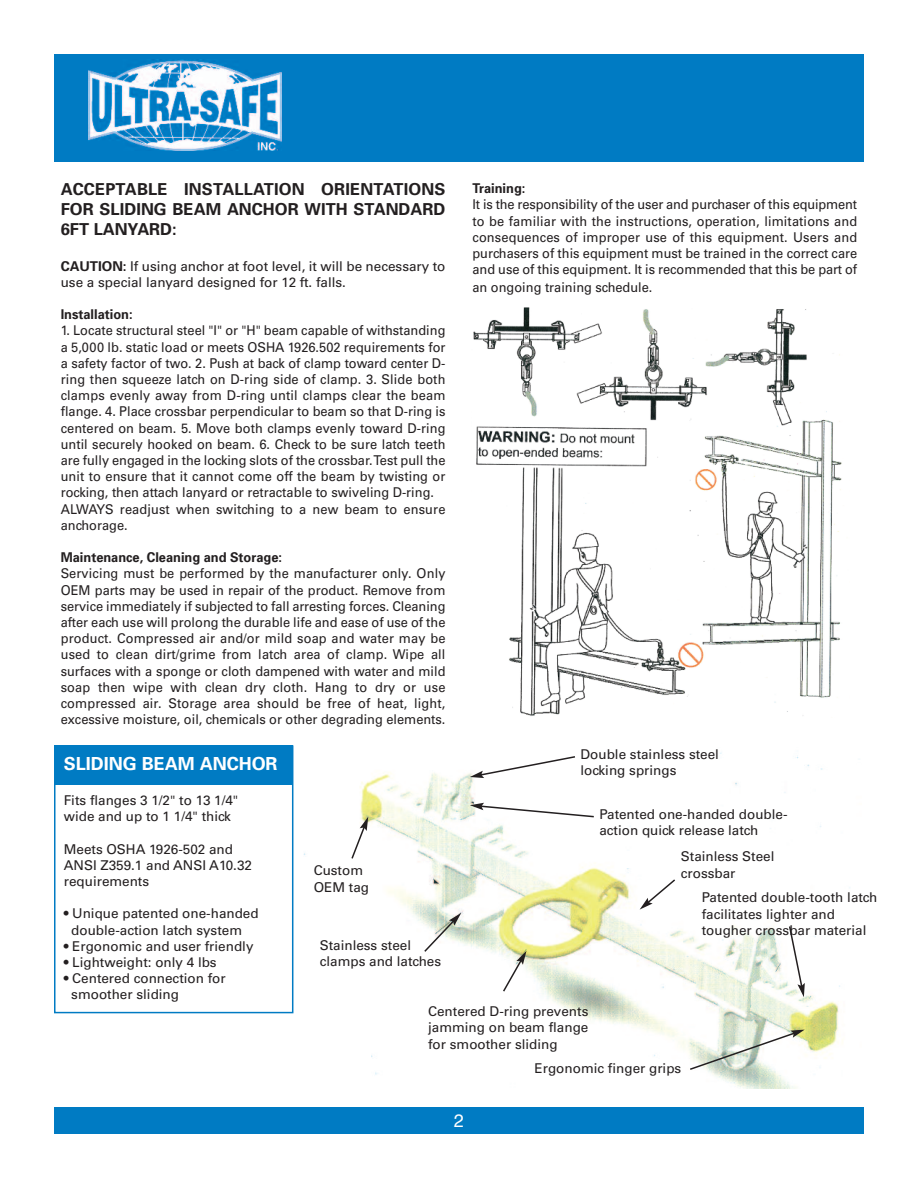
<style>
.page{position:relative;width:918px;height:1188px;background:#fff}
.page>*{position:absolute;margin:0;border:0;box-sizing:border-box;transform-origin:0 0}
.t1{font:700 18px "Univers";color:#fff}
.t2{font:18px "Helvetica";color:#fff}
.t3{font:700 16.5px/19.8px "Univers";color:#231f20;text-align:justify}
.t4{font:13.5px/16.2px "Univers";color:#231f20;text-align:justify;scale:.95 1}
.t5{font:13.5px/16.2px "Univers";color:#231f20}
.t6{font:700 13.5px "Univers";color:#231f20;scale:.95 1}
.s1{font-weight:700}
</style>
<div class="page">
<div style="left:54px;top:54px;width:810px;height:108px;background:#007bc3"></div>
<img style="left:88px;top:60px;width:193px;height:91px">
<div style="left:54px;top:1107px;width:810px;height:27px;background:#007bc3"></div>
<img style="left:473px;top:307px;width:369px;height:409px">
<img style="left:303px;top:752px;width:547px;height:337px">
<svg style="left:350px;top:817px;width:18px;height:43px"></svg>
<svg style="left:502px;top:951px;width:25px;height:42px"></svg>
<svg style="left:423px;top:913px;width:38px;height:40px"></svg>
<svg style="left:688px;top:1030px;width:117px;height:41px"></svg>
<svg style="left:470px;top:755px;width:107px;height:23px"></svg>
<svg style="left:640px;top:878px;width:37px;height:32px"></svg>
<svg style="left:788px;top:925px;width:17px;height:72px"></svg>
<svg style="left:470px;top:803px;width:125px;height:15px"></svg>
<div style="left:54px;top:745px;width:239px;height:268px;border:2px solid #007bc3"></div>
<div style="left:54px;top:745px;width:238px;height:39px;background:#007bc3"></div>
<p class="t3" style="left:61px;top:181px;width:386px">ACCEPTABLE INSTALLATION ORIENTATIONS FOR SLIDING BEAM ANCHOR WITH STANDARD 6FT LANYARD:</p>
<p class="t5" style="left:61px;top:259px;width:386px"><span class="s1">CAUTION:</span> If using anchor at foot level, it will be necessary to use a special lanyard designed for 12 ft. falls.</p>
<p class="t6" style="left:61px;top:309px;width:77px">Installation:</p>
<p class="t4" style="left:61px;top:324px;width:407px;text-align:left">1. Locate structural steel "I" or "H" beam capable of withstanding a 5,000 lb. static load or meets OSHA 1926.502 requirements for a safety factor of two. 2. Push at back of clamp toward center D&shy;ring then squeeze latch on D-ring side of clamp. 3. Slide both clamps evenly away from D-ring until clamps clear the beam flange. 4. Place crossbar perpendicular to beam so that D-ring is centered on beam. 5. Move both clamps evenly toward D-ring until securely hooked on beam. 6. Check to be sure latch teeth are fully engaged in the locking slots of the crossbar.Test pull the unit to ensure that it cannot come off the beam by twisting or rocking, then attach lanyard or retractable to swiveling D-ring.<br>ALWAYS readjust when switching to a new beam to ensure anchorage.</p>
<p class="t6" style="left:61px;top:552px;width:234px">Maintenance, Cleaning and Storage:</p>
<p class="t4" style="left:61px;top:567px;width:407px">Servicing must be performed by the manufacturer only. Only OEM parts may be used in repair of the product. Remove from service immediately if subjected to fall arresting forces. Cleaning after each use will prolong the durable life and ease of use of the product. Compressed air and/or mild soap and water may be used to clean dirt/grime from latch area of clamp. Wipe all surfaces with a sponge or cloth dampened with water and mild soap then wipe with clean dry cloth. Hang to dry or use compressed air. Storage area should be free of heat, light, excessive moisture, oil, chemicals or other degrading elements.</p>
<h1 class="t1" style="left:64px;top:757px;width:215px">SLIDING BEAM ANCHOR</h1>
<p class="t5" style="left:64px;top:793px;width:176px">Fits flanges 3 1/2" to 13 1/4" wide and up to 1 1/4" thick</p>
<p class="t5" style="left:64px;top:842px;width:190px">Meets OSHA 1926-502 and<br>ANSI Z359.1 and ANSI A10.32 requirements</p>
<p class="t5" style="left:71px;top:907px;width:189px;text-indent:-7px">• Unique patented one-handed double-action latch system</p>
<p class="t5" style="left:64px;top:939px;width:191px">• Ergonomic and user friendly</p>
<p class="t5" style="left:64px;top:955px;width:154px">• Lightweight: only 4 lbs</p>
<p class="t5" style="left:71px;top:972px;width:156px;text-indent:-7px">• Centered connection for smoother sliding</p>
<p class="t5" style="left:314px;top:864px;width:57px">Custom<br>OEM tag</p>
<p class="t5" style="left:320px;top:938px;width:123px">Stainless steel clamps and latches</p>
<p class="t6" style="left:473px;top:183px;width:57px">Training:</p>
<p class="t4" style="left:473px;top:198px;width:407px">It is the responsibility of the user and purchaser of this equipment to be familiar with the instructions, operation, limitations and consequences of improper use of this equipment. Users and purchasers of this equipment must be trained in the correct care and use of this equipment. It is recommended that this be part of an ongoing training schedule.</p>
<p class="t5" style="left:580px;top:747px;width:140px">Double stainless steel locking springs</p>
<p class="t5" style="left:599px;top:807px;width:190px">Patented one-handed double&shy;action quick release latch</p>
<p class="t5" style="left:681px;top:850px;width:95px">Stainless Steel crossbar</p>
<p class="t5" style="left:702px;top:891px;width:177px">Patented double-tooth latch facilitates lighter and tougher crossbar material</p>
<p class="t5" style="left:428px;top:1004px;width:162px;text-align:justify">Centered D-ring prevents jamming on beam flange for smoother sliding</p>
<h1 class="t2" style="left:454px;top:1113px;width:12px">2</h1>
<p class="t5" style="left:535px;top:1062px;width:148px">Ergonomic finger grips</p>
</div>
